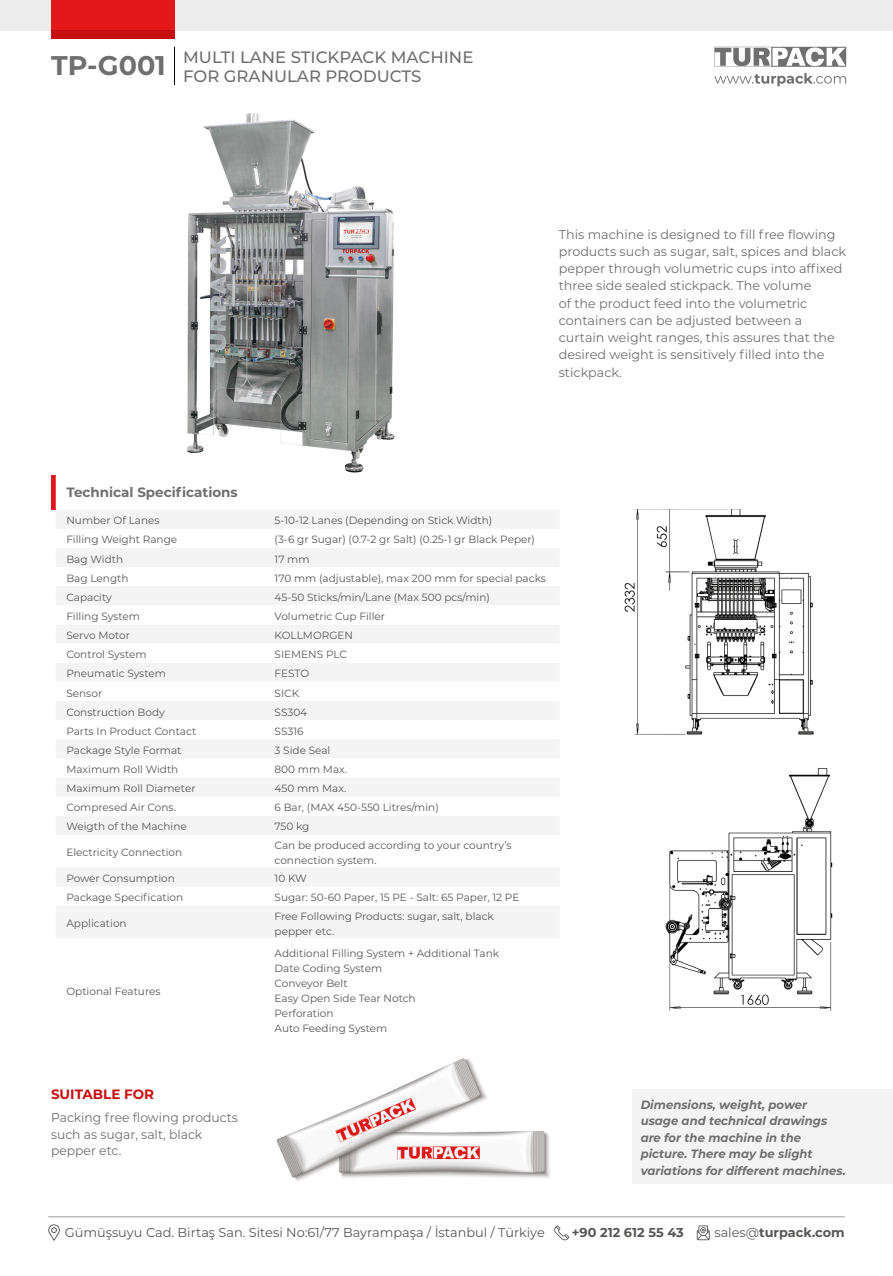
<style>
.page{position:relative;width:893px;height:1276px;background:#fff}
.page>*{position:absolute;margin:0;border:0;box-sizing:border-box;transform-origin:0 0}
.t1{font:700 27px "Montserrat";color:#706f6f}
.t2{font:500 16.5px/19.5px "Montserrat";color:#706f6f}
.t3{font:700 13.5px "Montserrat";color:#706f6f}
.t4{font:700 13.5px "Montserrat";color:#c70e10}
.t5{font:12.9px "Montserrat";color:#575756}
.t6{font:700 12.9px "Montserrat";color:#575756}
.t7{font:12.75px/17.2px "Montserrat";color:#706f6f}
.t8{font:italic 700 12px/16.5px "Montserrat";color:#706f6f}
.t9{font:10.5px/15px "Montserrat";color:#575756}
.s1{font-weight:400}
</style>
<div class="page">
<div style="left:0;top:0;width:893px;height:31px;background:#ededed"></div>
<svg style="left:714px;top:47px;width:132px;height:20px"></svg>
<svg style="left:714px;top:73px;width:132px;height:13px"></svg>
<img style="left:186px;top:113px;width:209px;height:360px">
<div style="left:51px;top:0;width:123px;height:31px;background:#e11719"></div>
<div style="left:51px;top:31px;width:123px;height:8px;background:#c70e10"></div>
<img style="left:624px;top:509px;width:209px;height:502px">
<div style="left:51px;top:475px;width:5px;height:35px;background:#e11719"></div>
<div style="left:56px;top:510px;width:503px;height:428px;background:#f4f4f4"></div>
<svg style="left:56px;top:529px;width:503px;height:376px"></svg>
<img style="left:276px;top:1058px;width:274px;height:123px">
<div style="left:632px;top:1089px;width:261px;height:94px;background:#f4f4f4"></div>
<hr style="left:174px;top:47px;width:1px;height:38px;background:#000">
<svg style="left:48px;top:1224px;width:12px;height:16px"></svg>
<svg style="left:554px;top:1225px;width:15px;height:15px"></svg>
<svg style="left:697px;top:1225px;width:13px;height:15px"></svg>
<hr style="left:48px;top:1216px;width:797px;height:1px;background:#9d9d9c">
<h1 class="t1" style="left:51px;top:46px;width:116px">TP-G001</h1>
<h2 class="t2" style="left:183px;top:46px;width:292px">MULTI LANE STICKPACK MACHINE<br>FOR GRANULAR PRODUCTS</h2>
<p class="t7" style="left:559px;top:225px;width:289px">This machine is designed to fill free flowing products such as sugar, salt, spices and black pepper through volumetric cups into affixed three side sealed stickpack. The volume<br>of the product feed into the volumetric containers can be adjusted between a curtain weight ranges, this assures that the desired weight is sensitively filled into the stickpack.</p>
<p class="t3" style="left:66px;top:482px;width:173px">Technical Specifications</p>
<p class="t9" style="left:66px;top:513px;width:95px">Number Of Lanes</p>
<p class="t9" style="left:275px;top:513px;width:219px">5-10-12 Lanes (Depending on Stick Width)</p>
<p class="t9" style="left:66px;top:532px;width:112px">Filling Weight Range</p>
<p class="t9" style="left:275px;top:532px;width:262px">(3-6 gr Sugar) (0.7-2 gr Salt) (0.25-1 gr Black Peper)</p>
<p class="t9" style="left:66px;top:551px;width:58px">Bag Width</p>
<p class="t9" style="left:275px;top:551px;width:37px">17 mm</p>
<p class="t9" style="left:66px;top:570px;width:64px">Bag Length</p>
<p class="t9" style="left:275px;top:570px;width:273px">170 mm (adjustable), max 200 mm for special packs</p>
<p class="t9" style="left:66px;top:589px;width:47px">Capacity</p>
<p class="t9" style="left:275px;top:589px;width:217px">45-50 Sticks/min/Lane (Max 500 pcs/min)</p>
<p class="t9" style="left:66px;top:608px;width:75px">Filling System</p>
<p class="t9" style="left:275px;top:608px;width:112px">Volumetric Cup Filler</p>
<p class="t9" style="left:66px;top:627px;width:65px">Servo Motor</p>
<p class="t9" style="left:275px;top:627px;width:80px">KOLLMORGEN</p>
<p class="t9" style="left:66px;top:646px;width:82px">Control System</p>
<p class="t9" style="left:275px;top:646px;width:74px">SIEMENS PLC</p>
<p class="t9" style="left:66px;top:666px;width:101px">Pneumatic System</p>
<p class="t9" style="left:275px;top:666px;width:36px">FESTO</p>
<p class="t9" style="left:66px;top:685px;width:37px">Sensor</p>
<p class="t9" style="left:275px;top:685px;width:26px">SICK</p>
<p class="t9" style="left:66px;top:704px;width:100px">Construction Body</p>
<p class="t9" style="left:275px;top:704px;width:34px">SS304</p>
<p class="t9" style="left:66px;top:723px;width:131px">Parts In Product Contact</p>
<p class="t9" style="left:275px;top:723px;width:30px">SS316</p>
<p class="t9" style="left:66px;top:742px;width:117px">Package Style Format</p>
<p class="t9" style="left:275px;top:742px;width:57px">3 Side Seal</p>
<p class="t9" style="left:66px;top:761px;width:114px">Maximum Roll Width</p>
<p class="t9" style="left:275px;top:761px;width:74px">800 mm Max.</p>
<p class="t9" style="left:66px;top:780px;width:131px">Maximum Roll Diameter</p>
<p class="t9" style="left:275px;top:780px;width:73px">450 mm Max.</p>
<p class="t9" style="left:66px;top:800px;width:111px">Compresed Air Cons.</p>
<p class="t9" style="left:275px;top:800px;width:166px">6 Bar, (MAX 450-550 Litres/min)</p>
<p class="t9" style="left:66px;top:819px;width:122px">Weigth of the Machine</p>
<p class="t9" style="left:275px;top:819px;width:36px">750 kg</p>
<p class="t9" style="left:66px;top:844px;width:117px">Electricity Connection</p>
<p class="t9" style="left:275px;top:837px;width:239px;line-height:14.5px">Can be produced according to your country’s connection system.</p>
<p class="t9" style="left:66px;top:870px;width:110px">Power Consumption</p>
<p class="t9" style="left:275px;top:870px;width:34px">10 KW</p>
<p class="t9" style="left:66px;top:889px;width:118px">Package Specification</p>
<p class="t9" style="left:275px;top:889px;width:246px">Sugar: 50-60 Paper, 15 PE - Salt: 65 Paper, 12 PE</p>
<p class="t9" style="left:66px;top:915px;width:62px">Application</p>
<p class="t9" style="left:275px;top:908px;width:221px">Free Following Products: sugar, salt, black pepper etc.</p>
<p class="t9" style="left:66px;top:983px;width:96px">Optional Features</p>
<p class="t4" style="left:51px;top:1085px;width:105px">SUITABLE FOR</p>
<p class="t7" style="left:51px;top:1109px;width:188px;line-height:16.5px">Packing free flowing products such as sugar, salt, black pepper etc.</p>
<p class="t9" style="left:275px;top:945px;width:226px">Additional Filling System + Additional Tank<br>Date Coding System<br>Conveyor Belt<br>Easy Open Side Tear Notch<br>Perforation<br>Auto Feeding System</p>
<p class="t8" style="left:641px;top:1095px;width:207px">Dimensions, weight, power usage and technical drawings are for the machine in the picture. There may be slight variations for different machines.</p>
<p class="t5" style="left:65px;top:1223px;width:482px">Gümüşsuyu Cad. Birtaş San. Sitesi No:61/77 Bayrampaşa / İstanbul / Türkiye</p>
<p class="t6" style="left:572px;top:1223px;width:113px">+90 212 612 55 43</p>
<p class="t6" style="left:714px;top:1223px;width:132px"><span class="s1">sales@</span>turpack.com</p>
</div>
